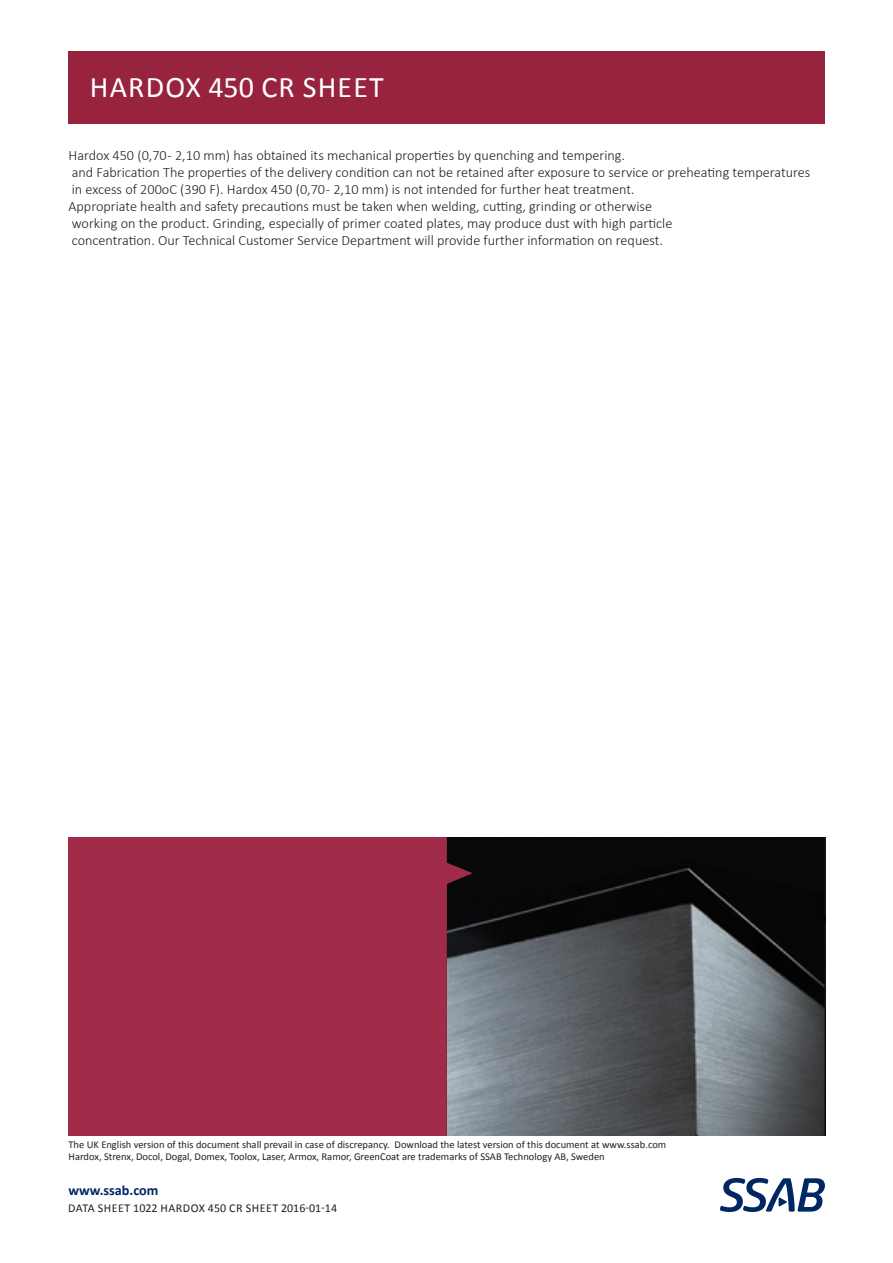
<style>
.page{position:relative;width:893px;height:1263px;background:#fff}
.page>*{position:absolute;margin:0;border:0;box-sizing:border-box;transform-origin:0 0}
.t1{font:30px "Calibri";letter-spacing:.04em;color:#fff}
.SSAB_text_HermesFB_T{font:300 14.25px "Calibri";color:#231f20}
.t2{font:700 14.25px "Calibri";color:#002664}
.t3{font:12px "Calibri";letter-spacing:.005em;color:#231f20}
.t4{font:10.5px "Calibri";color:#231f20}
</style>
<div class="page">
<svg style="left:720px;top:1178px;width:105px;height:34px"></svg>
<div style="left:68px;top:51px;width:757px;height:73px;background:#97233f"></div>
<div style="left:69px;top:838px;width:374px;height:297px;background:#a02c4a"></div>
<img style="left:472px;top:838px;width:353px;height:297px">
<img style="left:443px;top:838px;width:29px;height:297px">
<h1 class="t1" style="left:90px;top:66px;width:40px">Hardo</h1>
<h1 class="t1" style="left:185px;top:66px;width:150px">x 450 CR Sheet</h1>
<p class="SSAB_text_HermesFB_T" style="left:69px;top:146px;width:558px">Hardox 450 (0,70 - 2,10 mm) has obtained its mechanical properties by quenching and tempering.</p>
<p class="SSAB_text_HermesFB_T" style="left:72px;top:163px;width:740px">and Fabrication The properties of the delivery condition can not be retained after exposure to service or preheating temperatures</p>
<p class="SSAB_text_HermesFB_T" style="left:72px;top:180px;width:564px">in excess of 200oC (390 F). Hardox 450 (0,70 - 2,10 mm) is not intended for further heat treatment.</p>
<p class="SSAB_text_HermesFB_T" style="left:69px;top:197px;width:585px">Appropriate health and safety precautions must be taken when welding, cutting, grinding or otherwise</p>
<p class="SSAB_text_HermesFB_T" style="left:72px;top:214px;width:602px">working on the product. Grinding, especially of primer coated plates, may produce dust with high particle</p>
<p class="SSAB_text_HermesFB_T" style="left:72px;top:231px;width:593px">concentration. Our Technical Customer Service Department will provide further information on request.</p>
<p class="t4" style="left:69px;top:1137px;width:599px">The UK English version of this document shall prevail in case of discrepancy. Download the latest version of this document at www.ssab.com</p>
<p class="t4" style="left:69px;top:1149px;width:538px">Hardox, Strenx, Docol, Dogal, Domex, Toolox, Laser, Armox, Ramor, GreenCoat are trademarks of SSAB Technology AB, Sweden</p>
<p class="t2" style="left:69px;top:1180px;width:92px">www.ssab.com</p>
<p class="t3" style="left:68px;top:1199px;width:270px">Data sheet 1022 H ardox 450 CR Sheet 2016-01-14</p>
</div>
